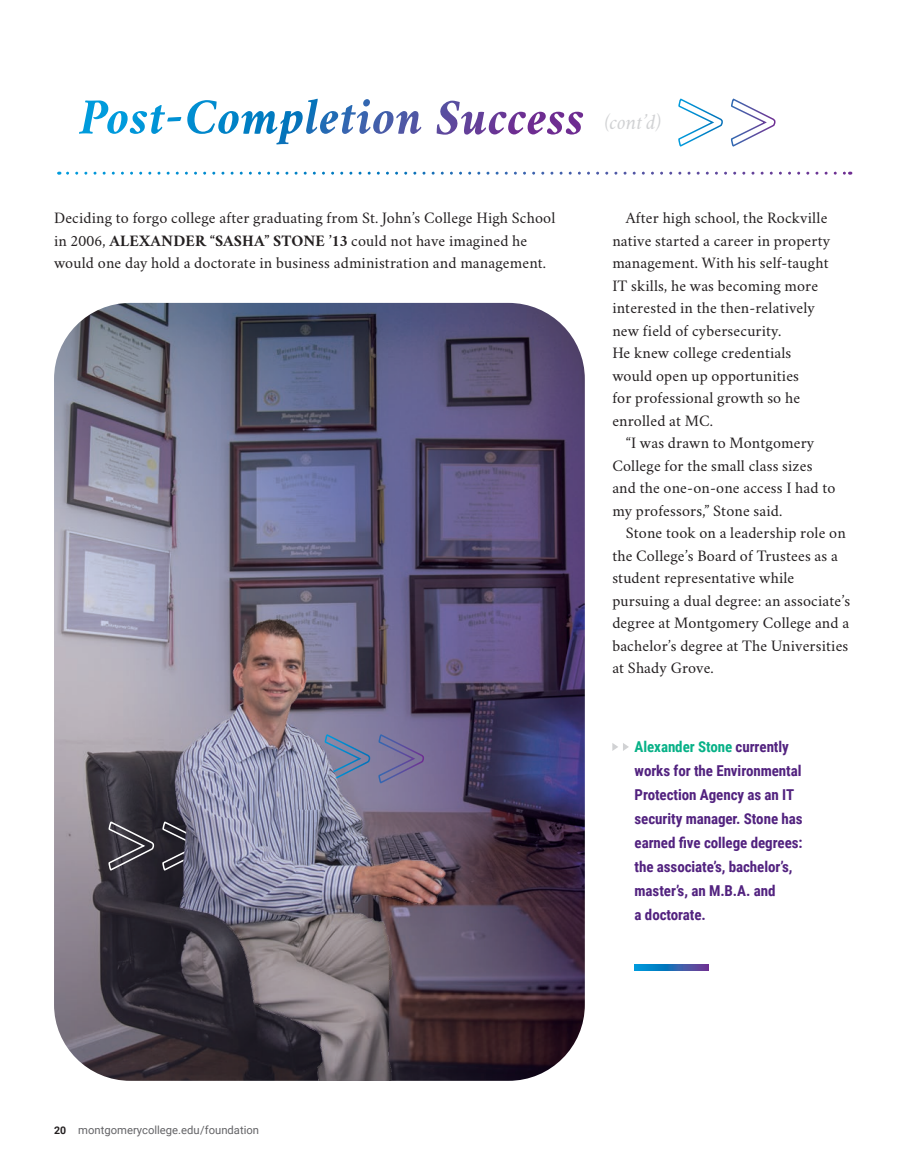
<style>
.page{position:relative;width:905px;height:1175px;background:#fff}
.page>*{position:absolute;margin:0;border:0;box-sizing:border-box;transform-origin:0 0}
.t1{font:italic 21.75px "Crimson";color:#d1d2d4}
.t2{font:16.2px/22.5px "Crimson";letter-spacing:.01em;color:#231f20}
.t3{font:700 15px/24px "Roboto Condensed";letter-spacing:-.005em;color:#52227f}
.t4{font:11.25px "Roboto";color:#636366}
.s1{font-weight:700}
.s2{font-weight:700;font-size:10.5px;color:#231f20}
.s3{color:#07b187}
</style>
<div class="page">
<img style="left:54px;top:303px;width:531px;height:777px">
<svg style="left:67px;top:172px;width:783px;height:3px"></svg>
<svg style="left:678px;top:98px;width:98px;height:49px"></svg>
<svg style="left:108px;top:820px;width:101px;height:51px;background:#514e5a"></svg>
<svg style="left:436px;top:101px;width:147px;height:34px"></svg>
<svg style="left:79px;top:99px;width:333px;height:35px"></svg>
<svg style="left:324px;top:733px;width:101px;height:51px;background:#7b7ba1"></svg>
<svg style="left:612px;top:743px;width:17px;height:8px"></svg>
<svg style="left:634px;top:964px;width:74px;height:6px"></svg>
<h1 class="t1" style="left:604px;top:108px;width:58px">(cont’d)</h1>
<p class="t2" style="left:54px;top:205px;width:503px">Deciding to forgo college after graduating from St. John’s College High School in 2006, <span class="s1">ALEXANDER “SASHA” STONE ’13</span> could not have imagined he would one day hold a doctorate in business administration and management.</p>
<p class="t2" style="left:612px;top:205px;width:219px;text-indent:13px">After high school, the Rockville native started a career in property management. With his self-taught<br>IT skills, he was becoming more interested in the then-relatively new field of cybersecurity.<br>He knew college credentials would open up opportunities<br>for professional growth so he enrolled at MC.</p>
<p class="t2" style="left:612px;top:430px;width:225px;text-indent:13px">“I was drawn to Montgomery<br>College for the small class sizes and the one-on-one access I had to my professors,” Stone said.</p>
<p class="t2" style="left:612px;top:520px;width:239px;text-indent:13px">Stone took on a leadership role on the College’s Board of Trustees as a student representative while pursuing a dual degree: an associate’s degree at Montgomery College and a bachelor’s degree at The Universities at Shady Grove.</p>
<p class="t4" style="left:54px;top:1121px;width:206px"><span class="s2">20</span> montgomerycollege.edu/foundation</p>
<p class="t3" style="left:634px;top:734px;width:169px"><span class="s3">Alexander Stone</span> currently works for the Environmental<br>Protection Agency as an IT security manager. Stone has earned five college degrees: the associate’s, bachelor’s, master’s, an M.B.A. and<br>a doctorate.</p>
</div>
